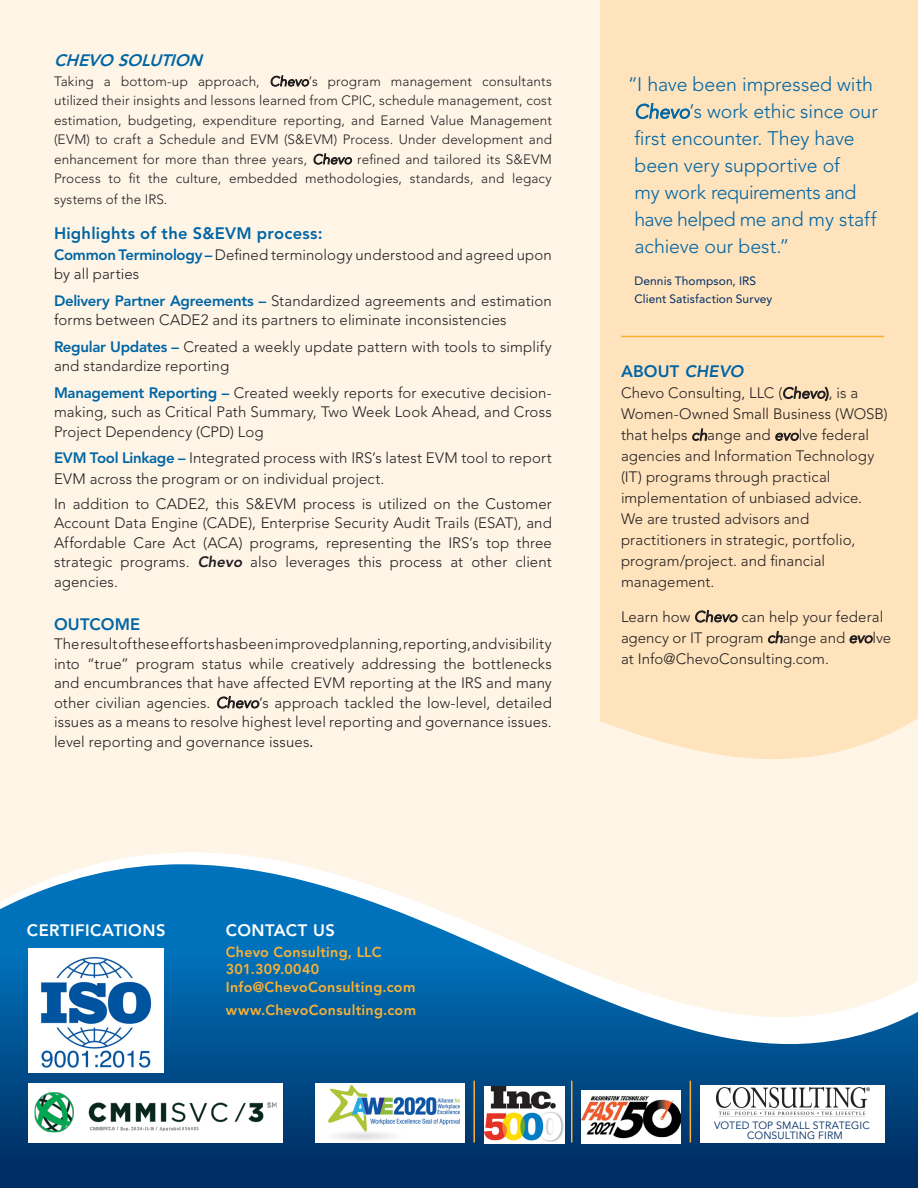
<style>
.page{position:relative;width:918px;height:1188px;background:#fff}
.page>*{position:absolute;margin:0;border:0;box-sizing:border-box;transform-origin:0 0}
.quote{font:300 19.5px/27px "Avenir LT Std";letter-spacing:-.005em;color:#0065a4}
.text{font:800 16.5px "Avenir LT Std";letter-spacing:.015em;color:#0065a4}
.t1{font:800 16.5px "Avenir LT Std";letter-spacing:.025em;color:#fff}
.text_headings{font:800 16.5px "Avenir LT Std";letter-spacing:.01em;color:#0065a4}
.text_headings-2{font:italic 800 16.5px "Avenir LT Std";color:#0065a4}
.text_bullets{font:300 15px/19.5px "Avenir LT Std";letter-spacing:.005em;color:#231f20}
.text-2{font:300 15px/21px "Avenir LT Std";letter-spacing:.005em;color:#231f20}
.t2{font:800 14.25px "Avenir LT Std";letter-spacing:.02em;color:#fbb033}
.text-3{font:300 13.5px/19.5px "Avenir LT Std";letter-spacing:.015em;color:#231f20;text-align:justify}
.quote_author{font:12px/18px "Avenir LT Std";letter-spacing:.005em;color:#002e64}
.t3{font:10.5px "Avenir LT Std";letter-spacing:.015em;color:#002e64}
.s1{font-weight:800;color:#0065a4}
.s2{font-weight:800;font-style:italic}
.s3{font-style:italic}
.s4{font-family:"Bask Old Face";font-weight:400}
</style>
<div class="page">
<div style="left:0;top:0;width:918px;height:864px;background:#fef5e7"></div>
<div style="left:600px;top:0;width:318px;height:783px;background:#fee3bd"></div>
<hr style="left:621px;top:336px;width:263px;height:1px;background:#fbb033">
<svg style="left:0;top:864px;width:918px;height:324px;background:#5488af"></svg>
<hr style="left:690px;top:1081px;width:1px;height:62px;background:#fbb033">
<img style="left:581px;top:1091px;width:100px;height:52px">
<div style="left:700px;top:1086px;width:184px;height:57px;background:#fff"></div>
<img style="left:716px;top:1088px;width:154px;height:29px">
<img style="left:484px;top:1086px;width:81px;height:57px">
<hr style="left:571px;top:1081px;width:1px;height:62px;background:#fbb033">
<img style="left:316px;top:1084px;width:148px;height:58px">
<hr style="left:473px;top:1081px;width:2px;height:62px;background:#fbb033">
<img style="left:28px;top:948px;width:136px;height:125px">
<svg style="left:28px;top:1083px;width:254px;height:59px"></svg>
<img style="left:29px;top:1088px;width:252px;height:50px">
<p class="text_headings-2" style="left:54px;top:51px;width:152px">CHEVO SOLUTION</p>
<p class="text-3" style="left:54px;top:72px;width:499px">Taking a bottom-up approach, Chevo’s program management consultants utilized their insights and lessons learned from CPIC, schedule management, cost estimation, budgeting, expenditure reporting, and Earned Value Management (EVM) to craft a Schedule and EVM (S&amp;EVM) Process. Under development and enhancement for more than three years, Chevo refined and tailored its S&amp;EVM Process to fit the culture, embedded methodologies, standards, and legacy</p>
<p class="text-3" style="left:54px;top:190px;width:115px">systems of the IRS.</p>
<p class="text" style="left:54px;top:223px;width:270px">Highlights of the S&amp;EVM process:</p>
<p class="text_bullets" style="left:54px;top:245px;width:499px"><span class="s1">Common Terminology –</span> Defined terminology understood and agreed upon by all parties</p>
<p class="text_bullets" style="left:54px;top:291px;width:499px"><span class="s1">Delivery Partner Agreements –</span> Standardized agreements and estimation forms between CADE2 and its partners to eliminate inconsistencies</p>
<p class="text_bullets" style="left:54px;top:337px;width:499px"><span class="s1">Regular Updates –</span> Created a weekly update pattern with tools to simplify and standardize reporting</p>
<p class="text_bullets" style="left:54px;top:383px;width:499px;text-align:justify"><span class="s1">Management Reporting –</span> Created weekly reports for executive decision&shy;making, such as Critical Path Summary, Two Week Look Ahead, and Cross Project Dependency (CPD) Log</p>
<p class="text_bullets" style="left:54px;top:447px;width:499px;line-height:21px"><span class="s1">EVM Tool Linkage –</span> Integrated process with IRS’s latest EVM tool to report<br>EVM across the program or on individual project.</p>
<p class="text_bullets" style="left:54px;top:494px;width:499px;text-align:justify">In addition to CADE2, this S&amp;EVM process is utilized on the Customer Account Data Engine (CADE), Enterprise Security Audit Trails (ESAT), and Affordable Care Act (ACA) programs, representing the IRS’s top three strategic programs. <span class="s2">Chevo</span> also leverages this process at other client agencies.</p>
<p class="text_headings" style="left:54px;top:614px;width:88px">OUTCOME</p>
<p class="text-2" style="left:54px;top:634px;width:499px;line-height:19.5px;text-align:justify">The result of these efforts has been improved planning, reporting, and visibility into “true” program status while creatively addressing the bottlenecks and encumbrances that have affected EVM reporting at the IRS and many other civilian agencies. <span class="s3">Chevo</span>’s approach tackled the low-level, detailed issues as a means to resolve highest level reporting and governance issues. level reporting and governance issues<span class="s4">.</span></p>
<p class="t1" style="left:27px;top:920px;width:140px">CERTIFICATIONS</p>
<p class="t1" style="left:226px;top:920px;width:110px">CONTACT US</p>
<p class="t2" style="left:226px;top:944px;width:157px">Chevo Consulting, LLC</p>
<p class="t2" style="left:226px;top:961px;width:95px">301.309.0040</p>
<p class="t2" style="left:226px;top:978px;width:191px">Info@ChevoConsulting.com</p>
<p class="t2" style="left:226px;top:1002px;width:192px">www.ChevoConsulting.com</p>
<p class="quote" style="left:634px;top:71px;width:245px;text-indent:-7px">“I have been impressed with<br>Chevo’s work ethic since our first encounter. They have been very supportive of<br>my work requirements and have helped me and my staff achieve our best.”</p>
<p class="quote_author" style="left:634px;top:272px;width:139px">Dennis Thompson, IRS<br>Client Satisfaction Survey</p>
<p class="text_headings" style="left:621px;top:362px;width:127px">ABOUT CHEVO</p>
<p class="text-2" style="left:621px;top:383px;width:268px">Chevo Consulting, LLC (Chevo), is a<br>Women-Owned Small Business (WOSB) that helps change and evolve federal agencies and Information Technology (IT) programs through practical implementation of unbiased advice.<br>We are trusted advisors and practitioners in strategic, portfolio, program/project. and financial management.</p>
<p class="text-2" style="left:621px;top:606px;width:272px">Learn how Chevo can help your federal agency or IT program change and evolve at Info@ChevoConsulting.com.</p>
<p class="t3" style="left:714px;top:1119px;width:157px">VOTED TOP SMALL STRATEGIC</p>
<p class="t3" style="left:747px;top:1130px;width:97px">CONSULTING FIRM</p>
</div>
